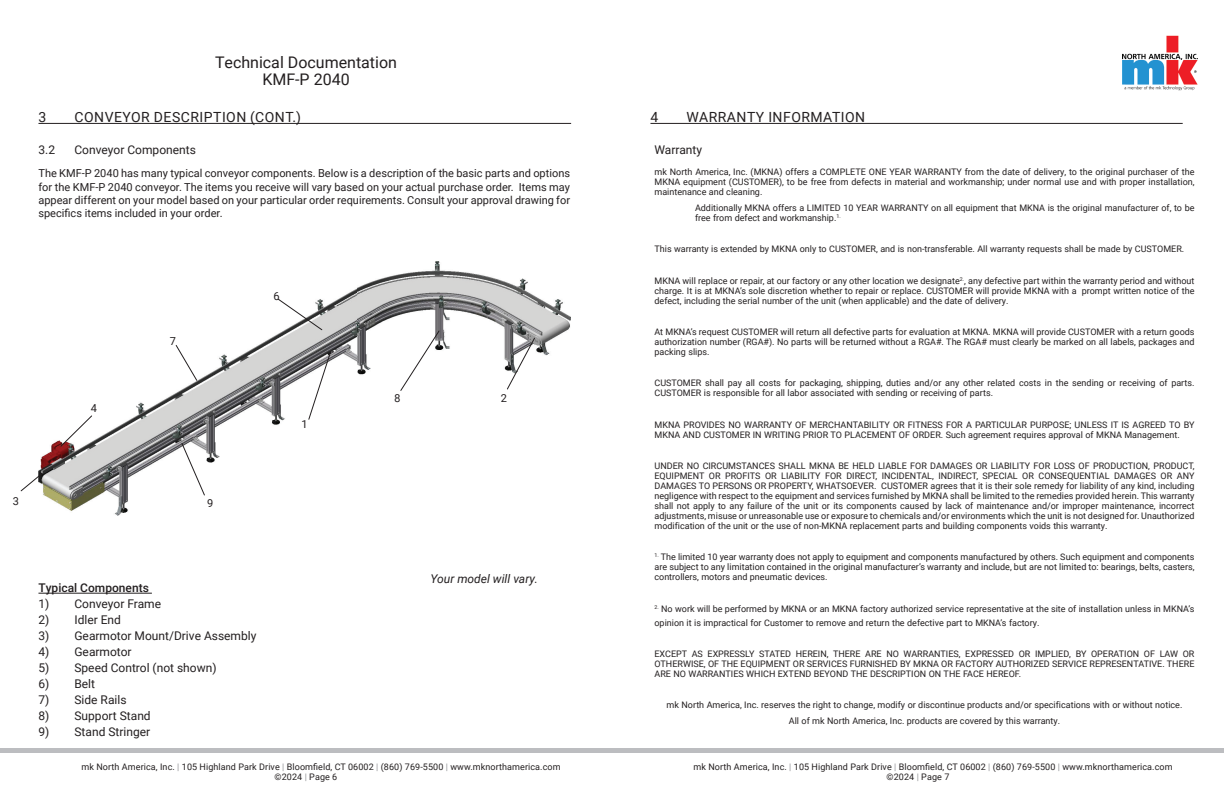
<style>
.page{position:relative;width:1224px;height:792px;background:#fff}
.page>*{position:absolute;margin:0;border:0;box-sizing:border-box;transform-origin:0 0}
.t1{font:16px/17px "Roboto";color:#231f20;text-align:center}
.t2{font:14px "Roboto";letter-spacing:.035em;color:#231f20}
.t3{font:12px "Roboto";color:#231f20}
.t4{font:italic 12px "Roboto";color:#231f20}
.t5{font:500 12px "Roboto";color:#231f20}
.t6{font:11px/13.2px "Roboto";color:#231f20;text-align:justify}
.t7{font:9px/10px "Roboto";color:#231f20}
.s1{color:#939598}
</style>
<div class="page">
<hr style="left:0;top:749px;width:612px;height:4px;background:#bcbdc0">
<hr style="left:612px;top:749px;width:612px;height:4px;background:#bcbdc0">
<img style="left:1122px;top:35px;width:76px;height:56px">
<hr style="left:38px;top:123px;width:533px;height:1px;background:#231f20">
<hr style="left:650px;top:123px;width:533px;height:1px;background:#231f20">
<img style="left:39px;top:261px;width:532px;height:254px">
<hr style="left:38px;top:593px;width:114px;height:1px;background:#231f20">
<svg style="left:175px;top:344px;width:23px;height:38px"></svg>
<svg style="left:277px;top:298px;width:46px;height:33px"></svg>
<svg style="left:506px;top:337px;width:30px;height:53px"></svg>
<svg style="left:181px;top:442px;width:25px;height:54px"></svg>
<svg style="left:308px;top:350px;width:24px;height:71px"></svg>
<svg style="left:60px;top:415px;width:33px;height:33px"></svg>
<svg style="left:20px;top:472px;width:23px;height:20px"></svg>
<svg style="left:395px;top:330px;width:45px;height:73px"></svg>
<p class="t6" style="left:13px;top:494px;width:8px">3</p>
<h1 class="t1" style="left:215px;top:53px;width:183px">Technical Documentation<br>KMF-P 2040</h1>
<h2 class="t2" style="left:38px;top:108px;width:9px">3</h2>
<h2 class="t2" style="left:74px;top:108px;width:228px">CONVEYOR DESCRIPTION (CONT.)</h2>
<h2 class="t2" style="left:650px;top:108px;width:9px">4</h2>
<h2 class="t2" style="left:686px;top:108px;width:180px">WARRANTY INFORMATION</h2>
<h3 class="t3" style="left:38px;top:142px;width:18px">3.2</h3>
<h3 class="t3" style="left:74px;top:142px;width:123px">Conveyor Components</h3>
<h3 class="t3" style="left:655px;top:142px;width:49px">Warranty</h3>
<p class="t7" style="left:655px;top:167px;width:542px;text-align:justify">mk North America, Inc. (MKNA) offers a COMPLETE ONE YEAR WARRANTY from the date of delivery, to the original purchaser of the MKNA equipment (CUSTOMER), to be free from defects in material and workmanship; under normal use and with proper installation, maintenance and cleaning.</p>
<p class="t7" style="left:695px;top:203px;width:501px">Additionally MKNA offers a LIMITED 10 YEAR WARRANTY on all equipment that MKNA is the original manufacturer of, to be free from defect and workmanship.<sup>1.</sup></p>
<p class="t7" style="left:655px;top:244px;width:531px">This warranty is extended by MKNA only to CUSTOMER, and is non-transferable. All warranty requests shall be made by CUSTOMER.</p>
<p class="t7" style="left:655px;top:275px;width:542px;text-align:justify">MKNA will replace or repair, at our factory or any other location we designate<sup>2.</sup>, any defective part within the warranty period and without charge. It is at MKNA’s sole discretion whether to repair or replace. CUSTOMER will provide MKNA with a prompt written notice of the defect, including the serial number of the unit (when applicable) and the date of delivery.</p>
<p class="t7" style="left:655px;top:327px;width:542px;text-align:justify">At MKNA’s request CUSTOMER will return all defective parts for evaluation at MKNA. MKNA will provide CUSTOMER with a return goods authorization number (RGA#). No parts will be returned without a RGA#. The RGA# must clearly be marked on all labels, packages and packing slips.</p>
<p class="t7" style="left:655px;top:378px;width:541px">CUSTOMER shall pay all costs for packaging, shipping, duties and/or any other related costs in the sending or receiving of parts.<br>CUSTOMER is responsible for all labor associated with sending or receiving of parts.</p>
<p class="t7" style="left:655px;top:419px;width:542px">MKNA PROVIDES NO WARRANTY OF MERCHANTABILITY OR FITNESS FOR A PARTICULAR PURPOSE; UNLESS IT IS AGREED TO BY<br>MKNA AND CUSTOMER IN WRITING PRIOR TO PLACEMENT OF ORDER. Such agreement requires approval of MKNA Management.</p>
<p class="t7" style="left:655px;top:461px;width:542px;text-align:justify">UNDER NO CIRCUMSTANCES SHALL MKNA BE HELD LIABLE FOR DAMAGES OR LIABILITY FOR LOSS OF PRODUCTION, PRODUCT, EQUIPMENT OR PROFITS OR LIABILITY FOR DIRECT, INCIDENTAL, INDIRECT, SPECIAL OR CONSEQUENTIAL DAMAGES OR ANY DAMAGES TO PERSONS OR PROPERTY, WHATSOEVER. CUSTOMER agrees that it is their sole remedy for liability of any kind, including negligence with respect to the equipment and services furnished by MKNA shall be limited to the remedies provided herein. This warranty shall not apply to any failure of the unit or its components caused by lack of maintenance and/or improper maintenance, incorrect adjustments, misuse or unreasonable use or exposure to chemicals and/or environments which the unit is not designed for. Unauthorized modification of the unit or the use of non-MKNA replacement parts and building components voids this warranty.</p>
<p class="t7" style="left:655px;top:552px;width:542px;text-align:justify"><sup>1.</sup> The limited 10 year warranty does not apply to equipment and components manufactured by others. Such equipment and components are subject to any limitation contained in the original manufacturer’s warranty and include, but are not limited to: bearings, belts, casters, controllers, motors and pneumatic devices.</p>
<p class="t7" style="left:655px;top:601px;width:542px;line-height:14px"><sup>2.</sup> No work will be performed by MKNA or an MKNA factory authorized service representative at the site of installation unless in MKNA’s opinion it is impractical for Customer to remove and return the defective part to MKNA’s factory.</p>
<p class="t7" style="left:655px;top:649px;width:542px;text-align:justify">EXCEPT AS EXPRESSLY STATED HEREIN, THERE ARE NO WARRANTIES, EXPRESSED OR IMPLIED, BY OPERATION OF LAW OR OTHERWISE, OF THE EQUIPMENT OR SERVICES FURNISHED BY MKNA OR FACTORY AUTHORIZED SERVICE REPRESENTATIVE. THERE ARE NO WARRANTIES WHICH EXTEND BEYOND THE DESCRIPTION ON THE FACE HEREOF.</p>
<p class="t7" style="left:667px;top:697px;width:517px;line-height:15.7px;text-align:center">mk North America, Inc. reserves the right to change, modify or discontinue products and/or specifications with or without notice.<br>All of mk North America, Inc. products are covered by this warranty.</p>
<p class="t6" style="left:38px;top:167px;width:533px">The KMF-P 2040 has many typical conveyor components. Below is a description of the basic parts and options for the KMF-P 2040 conveyor. The items you receive will vary based on your actual purchase order. Items may appear different on your model based on your particular order requirements. Consult your approval drawing for specifics items included in your order.</p>
<p class="t6" style="left:274px;top:289px;width:8px">6</p>
<p class="t6" style="left:170px;top:334px;width:8px">7</p>
<p class="t6" style="left:501px;top:391px;width:8px">2</p>
<p class="t6" style="left:91px;top:402px;width:8px">4</p>
<p class="t6" style="left:302px;top:417px;width:8px">1</p>
<p class="t6" style="left:207px;top:496px;width:8px">9</p>
<h3 class="t4" style="left:431px;top:571px;width:109px">Your model will vary.</h3>
<h3 class="t5" style="left:38px;top:580px;width:112px">Typical Components</h3>
<h3 class="t3" style="left:38px;top:596px;width:124px">1) Conveyor Frame</h3>
<h3 class="t3" style="left:38px;top:612px;width:84px">2) Idler End</h3>
<h3 class="t3" style="left:38px;top:628px;width:219px">3) Gearmotor Mount/Drive Assembly</h3>
<h3 class="t3" style="left:38px;top:644px;width:95px">4) Gearmotor</h3>
<h3 class="t3" style="left:38px;top:660px;width:180px">5) Speed Control (not shown)</h3>
<h3 class="t3" style="left:38px;top:676px;width:58px">6) Belt</h3>
<h3 class="t3" style="left:38px;top:692px;width:90px">7) Side Rails</h3>
<h3 class="t3" style="left:38px;top:708px;width:114px">8) Support Stand</h3>
<h3 class="t3" style="left:38px;top:724px;width:113px">9) Stand Stringer</h3>
<p class="t7" style="left:275px;top:761px;width:287px;line-height:10.8px;text-indent:-193px">mk North America, Inc. <span class="s1">|</span> 105 Highland Park Drive <span class="s1">|</span> Bloomfield, CT 06002 <span class="s1">|</span> (860) 769-5500 <span class="s1">|</span> www.mknorthamerica.com ©2024 <span class="s1">|</span> Page 6</p>
<p class="t7" style="left:887px;top:761px;width:287px;line-height:10.8px;text-indent:-193px">mk North America, Inc. <span class="s1">|</span> 105 Highland Park Drive <span class="s1">|</span> Bloomfield, CT 06002 <span class="s1">|</span> (860) 769-5500 <span class="s1">|</span> www.mknorthamerica.com ©2024 <span class="s1">|</span> Page 7</p>
</div>
